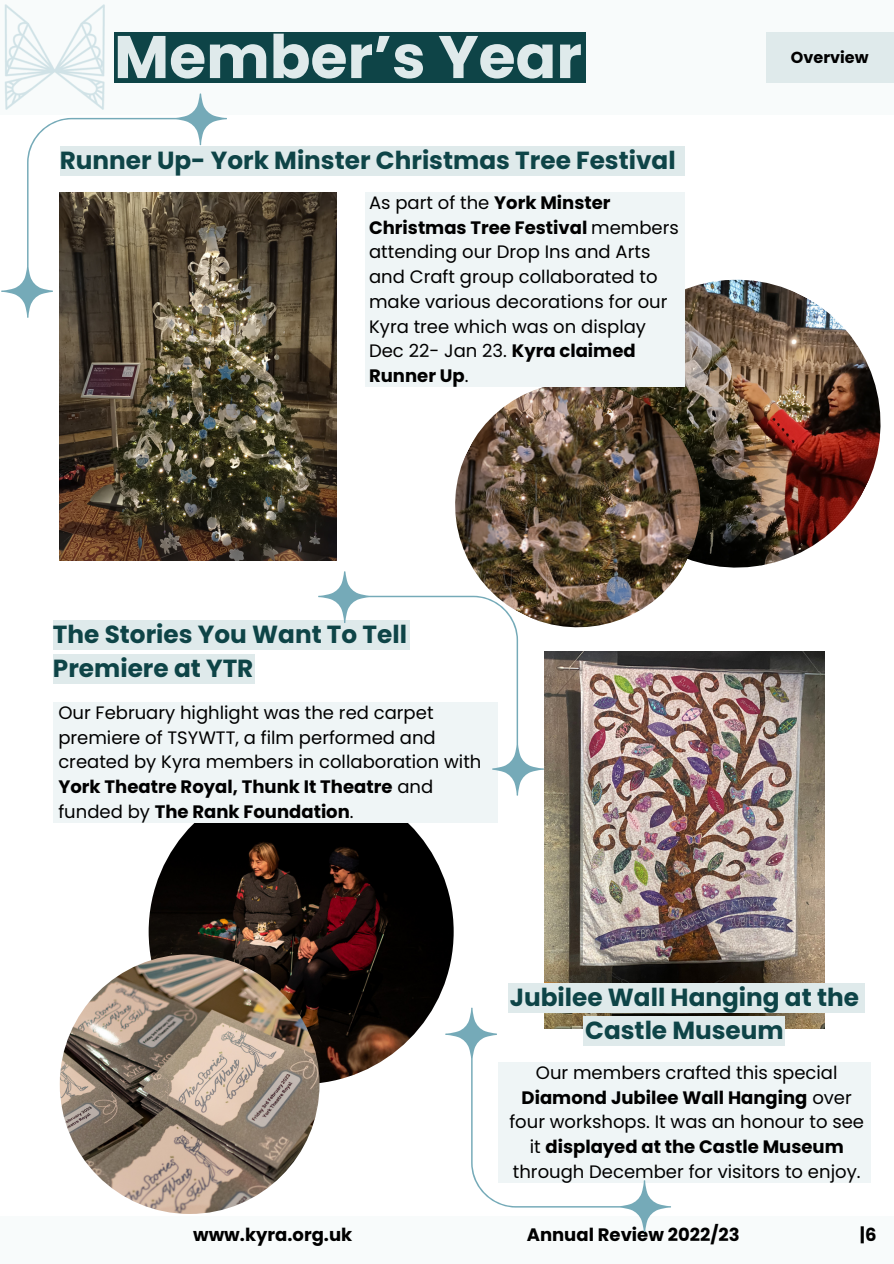
<style>
.page{position:relative;width:894px;height:1264px;background:#fff}
.page>*{position:absolute;margin:0;border:0;box-sizing:border-box;transform-origin:0 0}
.t1{font:700 60px "Poppins";color:#dfeaeb}
.t2{font:700 24.75px/34.3px "Poppins";color:#0e4447}
.t3{font:18px/24.8px "Poppins";color:#000}
.t4{font:700 18px "Poppins";color:#000}
.t5{font:700 15.9px "Poppins";color:#000}
.s1{font-weight:700}
</style>
<div class="page">
<div style="left:0;top:1216px;width:893px;height:47px;background:#f8fbfb"></div>
<div style="left:0;top:0;width:893px;height:115px;background:#f8fbfb"></div>
<img style="left:4px;top:4px;width:101px;height:89px">
<div style="left:114px;top:33px;width:471px;height:50px;background:#0e4447"></div>
<div style="left:765px;top:33px;width:128px;height:50px;background:#dfeaeb"></div>
<img style="left:60px;top:192px;width:276px;height:368px">
<img style="left:684px;top:259px;width:197px;height:309px">
<img style="left:455px;top:365px;width:262px;height:263px">
<div style="left:365px;top:192px;width:319px;height:195px;background:#eff5f6"></div>
<div style="left:60px;top:146px;width:624px;height:30px;background:#dfeaeb"></div>
<img style="left:544px;top:651px;width:280px;height:377px">
<div style="left:53px;top:620px;width:356px;height:29px;background:#dfeaeb"></div>
<div style="left:53px;top:654px;width:201px;height:29px;background:#dfeaeb"></div>
<img style="left:149px;top:779px;width:304px;height:305px;border-radius:50%">
<img style="left:60px;top:954px;width:259px;height:259px;border-radius:50%">
<div style="left:53px;top:702px;width:444px;height:120px;background:#eff5f6"></div>
<div style="left:508px;top:983px;width:356px;height:29px;background:#dfeaeb"></div>
<div style="left:583px;top:1016px;width:201px;height:29px;background:#dfeaeb"></div>
<div style="left:498px;top:1062px;width:372px;height:120px;background:#eff5f6"></div>
<svg style="left:318px;top:571px;width:226px;height:225px"></svg>
<svg style="left:445px;top:1007px;width:226px;height:224px"></svg>
<svg style="left:1px;top:93px;width:226px;height:225px"></svg>
<h1 class="t1" style="left:114px;top:15px;width:469px">Member’s Year</h1>
<p class="t2" style="left:60px;top:143px;width:617px">Runner Up- York Minster Christmas Tree Festival</p>
<h5 class="t3" style="left:369px;top:190px;width:311px">As part of the <span class="s1">York Minster<br>Christmas Tree Festival</span> members attending our Drop Ins and Arts and Craft group collaborated to make various decorations for our<br>Kyra tree which was on display<br>Dec 22- Jan 23. <span class="s1">Kyra claimed<br>Runner Up</span>.</h5>
<h5 class="t2" style="left:53px;top:616px;width:355px">The Stories You Want To Tell<br>Premiere at YTR</h5>
<h3 class="t3" style="left:58px;top:700px;width:424px">Our February highlight was the red carpet premiere of TSYWTT, a film performed and created by Kyra members in collaboration with <span class="s1">York Theatre Royal, Thunk It Theatre</span> and funded by <span class="s1">The Rank Foundation</span>.</h3>
<p class="t5" style="left:790px;top:46px;width:79px">Overview</p>
<p class="t2" style="left:509px;top:980px;width:350px;line-height:33.8px;text-align:center">Jubilee Wall Hanging at the<br>Castle Museum</p>
<h5 class="t3" style="left:509px;top:1060px;width:356px;text-align:center">Our members crafted this special <span class="s1">Diamond Jubilee Wall Hanging</span> over four workshops. It was an honour to see it <span class="s1">displayed at the Castle Museum </span>through December for visitors to enjoy.</h5>
<p class="t4" style="left:193px;top:1221px;width:161px">www.kyra.org.uk</p>
<h3 class="t4" style="left:526px;top:1221px;width:214px">Annual Review 2022/23</h3>
<p class="t4" style="left:859px;top:1221px;width:18px">|6</p>
</div>
